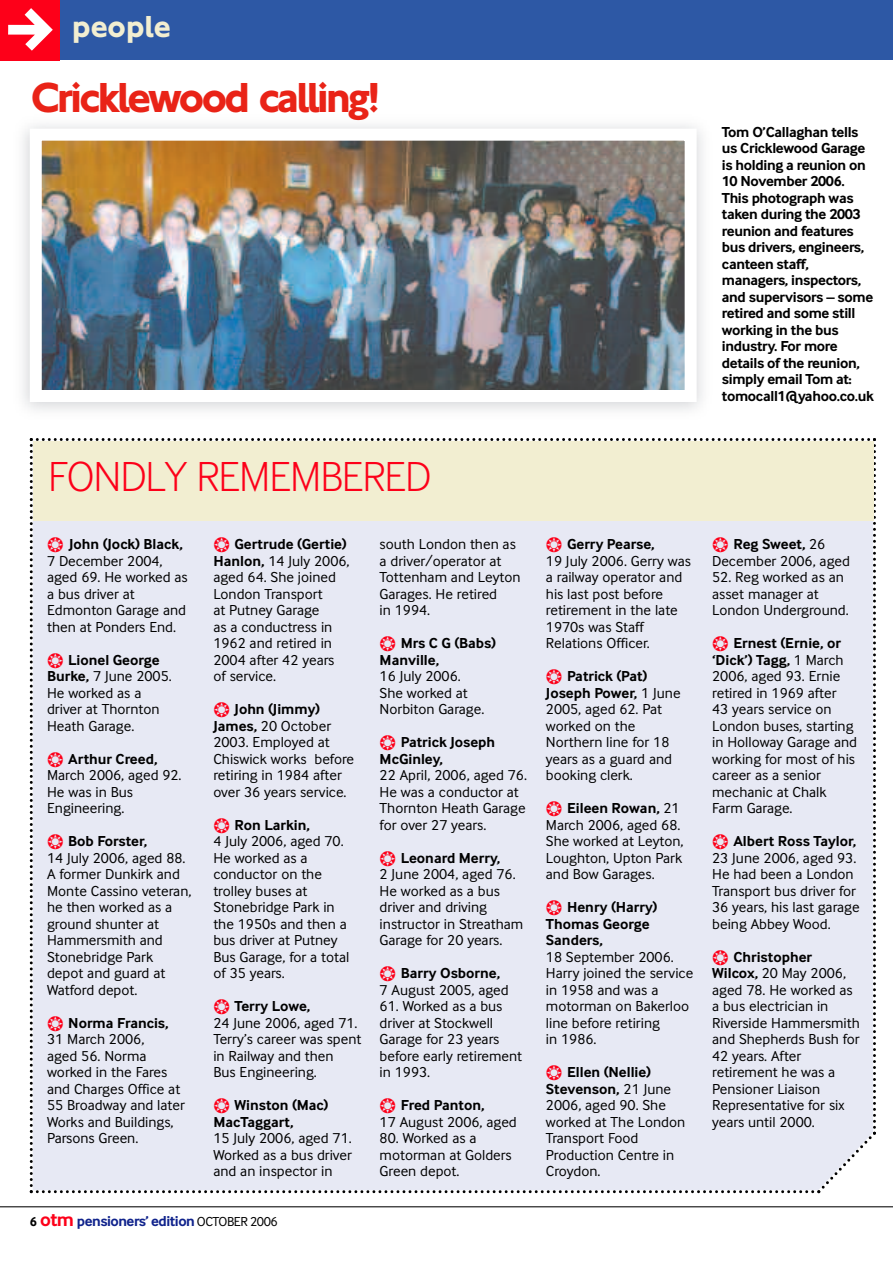
<style>
.page{position:relative;width:893px;height:1263px;background:#fff}
.page>*{position:absolute;margin:0;border:0;box-sizing:border-box;transform-origin:0 0}
.t1{font:700 43.5px "NJTFL";letter-spacing:-.06em;color:#e92317}
.t2{font:300 43.5px "Inter Face Da Ma";letter-spacing:-.02em;color:#fd0019}
.t3{font:700 31.5px "NJTFL";color:#f2eed1}
.t4{font:15px/16.5px "Inter Face Da Ma";color:#000}
.t5{font:700 15px/16.5px "Inter Face Da Ma";letter-spacing:-.02em;color:#000}
.t6{font:700 15px/16.5px "Inter Face Da Ma";color:#000}
.t7{font:700 15px "Inter Face Da Ma";letter-spacing:-.035em;color:#10238c}
.s1{color:#fd0019}
.s2{font-weight:700}
.s3{font-size:13.5px;color:#000}
.s4{font-size:19.5px;color:#fd0019}
.s5{font-weight:400;font-size:13.5px;color:#000}
</style>
<div class="page">
<div style="left:30px;top:438px;width:846px;height:756px;background:#e7e9f4"></div>
<div style="left:33px;top:441px;width:840px;height:79px;background:#f2eed1"></div>
<hr style="left:0;top:1206px;width:893px;height:1px;background:#000">
<div style="left:0;top:0;width:893px;height:60px;background:#2d58a5"></div>
<div style="left:0;top:0;width:60px;height:60px;background:#fd0019"></div>
<svg style="left:8px;top:8px;width:45px;height:43px"></svg>
<img style="left:43px;top:142px;width:641px;height:247px">
<div style="left:30px;top:129px;width:667px;height:273px;border:12px solid #fff"></div>
<h2 class="t3" style="left:72px;top:16px;width:100px">people</h2>
<h1 class="t1" style="left:31px;top:83px;width:350px">Cricklewood calling!</h1>
<p class="t5" style="left:722px;top:124px;width:154px">Tom O’Callaghan tells us Cricklewood Garage is holding a reunion on<br>10 November 2006.<br>This photograph was taken during the 2003 reunion and features bus drivers, engineers, canteen staff, managers, inspectors, and supervisors – some retired and some still working in the bus industry. For more details of the reunion, simply email Tom at: tomocall1@yahoo.co.uk</p>
<h1 class="t2" style="left:48px;top:462px;width:384px">FONDLY REMEMBERED</h1>
<p class="t4" style="left:47px;top:537px;width:142px"><span class="s1">❂</span> <span class="s2">John (Jock) Black,<br></span>7 December 2004, aged 69. He worked as a bus driver at<br>Edmonton Garage and then at Ponders End.</p>
<p class="t4" style="left:47px;top:653px;width:126px"><span class="s1">❂</span> <span class="s2">Lionel George<br>Burke,</span> 7 June 2005.<br>He worked as a driver at Thornton<br>Heath Garage.</p>
<p class="t4" style="left:47px;top:752px;width:136px"><span class="s1">❂</span> <span class="s2">Arthur Creed,<br></span>March 2006, aged 92.<br>He was in Bus<br>Engineering.</p>
<p class="t4" style="left:47px;top:834px;width:146px"><span class="s1">❂</span> <span class="s2">Bob Forster,<br></span>14 July 2006, aged 88.<br>A former Dunkirk and<br>Monte Cassino veteran, he then worked as a ground shunter at<br>Hammersmith and<br>Stonebridge Park depot and guard at<br>Watford depot.</p>
<p class="t4" style="left:47px;top:1016px;width:139px"><span class="s1">❂</span> <span class="s2">Norma Francis,<br></span>31 March 2006,<br>aged 56. Norma worked in the Fares and Charges Office at<br>55 Broadway and later<br>Works and Buildings,<br>Parsons Green.</p>
<p class="t4" style="left:213px;top:537px;width:138px"><span class="s1">❂</span> <span class="s2">Gertrude (Gertie)<br>Hanlon,</span> 14 July 2006, aged 64. She joined<br>London Transport<br>at Putney Garage<br>as a conductress in<br>1962 and retired in<br>2004 after 42 years of service.</p>
<p class="t4" style="left:213px;top:702px;width:142px"><span class="s1">❂</span> <span class="s2">John (Jimmy)<br>James,</span> 20 October<br>2003. Employed at<br>Chiswick works before retiring in 1984 after over 36 years service.</p>
<p class="t4" style="left:213px;top:818px;width:137px"><span class="s1">❂</span> <span class="s2">Ron Larkin,<br></span>4 July 2006, aged 70.<br>He worked as a conductor on the trolley buses at<br>Stonebridge Park in the 1950s and then a bus driver at Putney<br>Bus Garage, for a total of 35 years.</p>
<p class="t4" style="left:213px;top:999px;width:150px"><span class="s1">❂</span> <span class="s2">Terry Lowe,<br></span>24 June 2006, aged 71.<br>Terry’s career was spent in Railway and then<br>Bus Engineering.</p>
<p class="t6" style="left:213px;top:1098px;width:117px"><span class="s1">❂</span> Winston (Mac)<br>MacTaggart,</p>
<p class="t4" style="left:213px;top:1131px;width:140px;text-align:justify">15 July 2006, aged 71.<br>Worked as a bus driver and an inspector in</p>
<p class="t7" style="left:30px;top:1215px;width:250px"><span class="s3">6</span> <span class="s4">otm</span> pensioners’ edition <span class="s5">OCTOBER 2006</span></p>
<p class="t4" style="left:380px;top:537px;width:142px">south London then as a driver/operator at<br>Tottenham and Leyton<br>Garages. He retired<br>in 1994.</p>
<p class="t6" style="left:380px;top:636px;width:118px"><span class="s1">❂</span> Mrs C G (Babs)<br>Manville,</p>
<p class="t4" style="left:380px;top:669px;width:106px">16 July 2006.<br>She worked at<br>Norbiton Garage.</p>
<p class="t6" style="left:380px;top:735px;width:117px"><span class="s1">❂</span> Patrick Joseph<br>McGinley,</p>
<p class="t4" style="left:380px;top:768px;width:149px">22 April, 2006, aged 76.<br>He was a conductor at<br>Thornton Heath Garage for over 27 years.</p>
<p class="t4" style="left:380px;top:851px;width:145px"><span class="s1">❂</span> <span class="s2">Leonard Merry,<br></span>2 June 2004, aged 76.<br>He worked as a bus driver and driving instructor in Streatham<br>Garage for 20 years.</p>
<p class="t4" style="left:380px;top:966px;width:131px"><span class="s1">❂</span> <span class="s2">Barry Osborne,<br></span>7 August 2005, aged</p>
<p class="t4" style="left:380px;top:999px;width:144px">61. Worked as a bus driver at Stockwell<br>Garage for 23 years before early retirement in 1993.</p>
<p class="t4" style="left:380px;top:1098px;width:139px"><span class="s1">❂</span> <span class="s2">Fred Panton,<br></span>17 August 2006, aged</p>
<p class="t4" style="left:380px;top:1131px;width:133px">80. Worked as a motorman at Golders<br>Green depot.</p>
<p class="t4" style="left:546px;top:537px;width:147px"><span class="s1">❂</span> <span class="s2">Gerry Pearse,<br></span>19 July 2006. Gerry was a railway operator and his last post before retirement in the late<br>1970s was Staff<br>Relations Officer.</p>
<p class="t4" style="left:546px;top:669px;width:136px"><span class="s1">❂</span> <span class="s2">Patrick (Pat)<br>Joseph Power,</span> 1 June<br>2005, aged 62. Pat worked on the<br>Northern line for 18 years as a guard and booking clerk.</p>
<p class="t4" style="left:546px;top:801px;width:139px"><span class="s1">❂</span> <span class="s2">Eileen Rowan,</span> 21<br>March 2006, aged 68.<br>She worked at Leyton,<br>Loughton, Upton Park and Bow Garages.</p>
<p class="t6" style="left:546px;top:900px;width:113px"><span class="s1">❂</span> Henry (Harry)<br>Thomas George<br>Sanders,</p>
<p class="t4" style="left:546px;top:950px;width:149px">18 September 2006.<br>Harry joined the service in 1958 and was a motorman on Bakerloo line before retiring<br>in 1986.</p>
<p class="t4" style="left:546px;top:1065px;width:141px"><span class="s1">❂</span> <span class="s2">Ellen (Nellie)<br>Stevenson,</span> 21 June<br>2006, aged 90. She worked at The London<br>Transport Food<br>Production Centre in<br>Croydon.</p>
<p class="t4" style="left:712px;top:537px;width:139px"><span class="s1">❂</span> <span class="s2">Reg Sweet,</span> 26<br>December 2006, aged</p>
<p class="t4" style="left:712px;top:570px;width:138px">52. Reg worked as an asset manager at<br>London Underground.</p>
<p class="t4" style="left:712px;top:636px;width:146px"><span class="s1">❂</span> <span class="s2">Ernest (Ernie, or ‘Dick’) Tagg,</span> 1 March<br>2006, aged 93. Ernie retired in 1969 after<br>43 years service on<br>London buses, starting in Holloway Garage and working for most of his career as a senior mechanic at Chalk<br>Farm Garage.</p>
<p class="t4" style="left:712px;top:834px;width:149px"><span class="s1">❂</span> <span class="s2">Albert Ross Taylor,<br></span>23 June 2006, aged 93.<br>He had been a London<br>Transport bus driver for<br>36 years, his last garage being Abbey Wood.</p>
<p class="t4" style="left:712px;top:950px;width:149px"><span class="s1">❂</span> <span class="s2">Christopher<br>Wilcox,</span> 20 May 2006, aged 78. He worked as a bus electrician in<br>Riverside Hammersmith and Shepherds Bush for<br>42 years. After retirement he was a<br>Pensioner Liaison<br>Representative for six years until 2000.</p>
</div>
